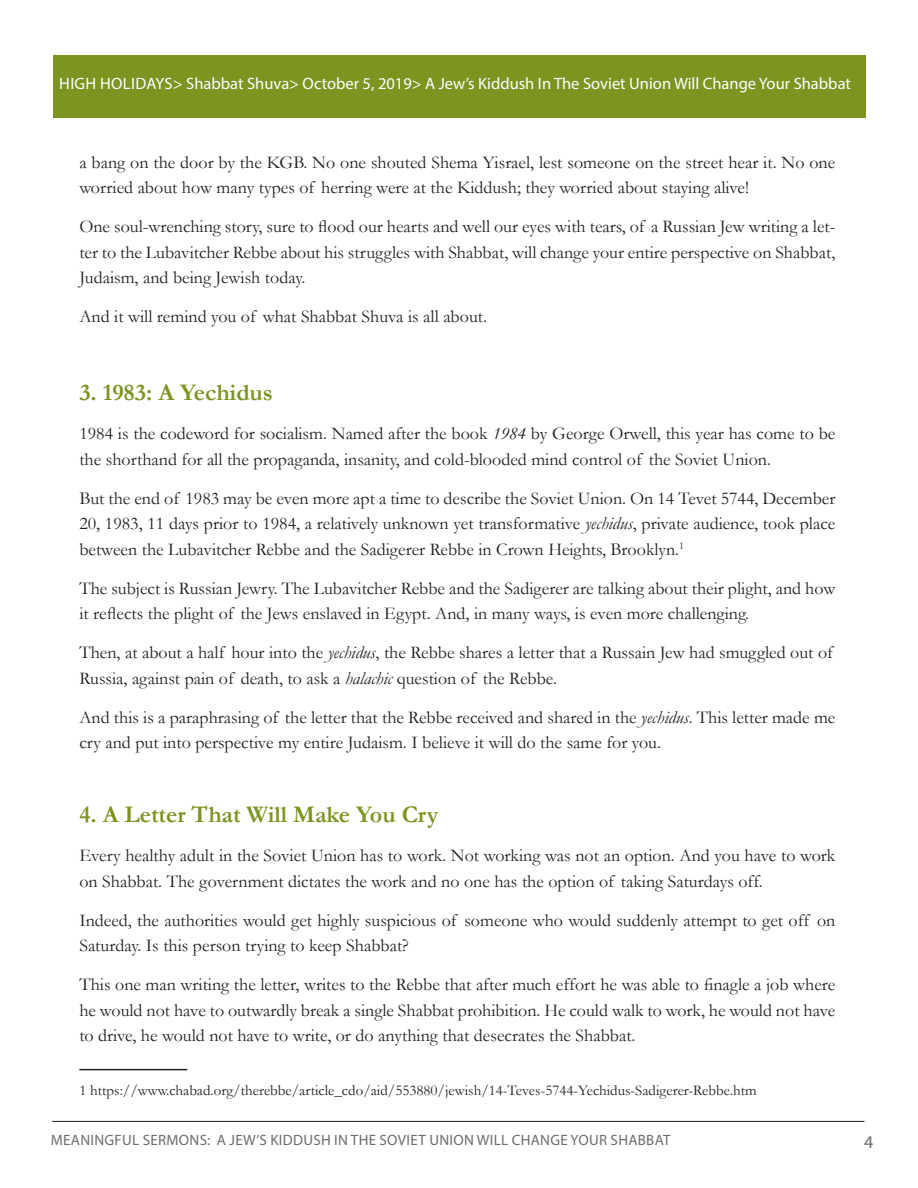
<style>
.page{position:relative;width:918px;height:1188px;background:#fff}
.page>*{position:absolute;margin:0;border:0;box-sizing:border-box;transform-origin:0 0}
.t1{font:700 24px "Garamond";color:#7c9420}
.t2{font:18px/25.5px "Garamond";color:#231f20}
.t3{font:18px "Myriad Pro";color:#6c6d70}
.t4{font:16.5px "Myriad Pro";color:#fff}
.t5{font:15px "Garamond";color:#231f20}
.t6{font:15px "Myriad Pro";letter-spacing:.02em;color:#6c6d70}
.s1{font-style:italic}
</style>
<div class="page">
<hr style="left:52px;top:1121px;width:812px;height:1px;background:#231f20">
<div style="left:54px;top:55px;width:812px;height:63px;background:#7c9420"></div>
<hr style="left:79px;top:1069px;width:108px;height:1px;background:#231f20">
<p class="t4" style="left:59px;top:73px;width:793px">HIGH HOLIDAYS&gt; Shabbat Shuva&gt; October 5, 2019&gt; A Jew’s Kiddush In The Soviet Union Will Change Your Shabbat</p>
<p class="t2" style="left:79px;top:149px;width:757px">a bang on the door by the KGB. No one shouted Shema Yisrael, lest someone on the street hear it. No one worried about how many types of herring were at the Kiddush; they worried about staying alive!</p>
<p class="t2" style="left:79px;top:213px;width:758px;text-align:justify">One soul-wrenching story, sure to flood our hearts and well our eyes with tears, of a Russian Jew writing a let&shy;ter to the Lubavitcher Rebbe about his struggles with Shabbat, will change your entire perspective on Shabbat, Judaism, and being Jewish today.</p>
<p class="t2" style="left:79px;top:303px;width:409px">And it will remind you of what Shabbat Shuva is all about.</p>
<p class="t1" style="left:79px;top:376px;width:195px">3. 1983: A Yechidus</p>
<p class="t2" style="left:79px;top:420px;width:758px">1984 is the codeword for socialism. Named after the book <span class="s1">1984</span> by George Orwell, this year has come to be the shorthand for all the propaganda, insanity, and cold-blooded mind control of the Soviet Union.</p>
<p class="t2" style="left:79px;top:485px;width:758px;text-align:justify">But the end of 1983 may be even more apt a time to describe the Soviet Union. On 14 Tevet 5744, December 20, 1983, 11 days prior to 1984, a relatively unknown yet transformative <span class="s1">yechidus</span>, private audience, took place between the Lubavitcher Rebbe and the Sadigerer Rebbe in Crown Heights, Brooklyn.<sup>1</sup></p>
<p class="t2" style="left:79px;top:575px;width:758px">The subject is Russian Jewry. The Lubavitcher Rebbe and the Sadigerer are talking about their plight, and how it reflects the plight of the Jews enslaved in Egypt. And, in many ways, is even more challenging.</p>
<p class="t2" style="left:79px;top:639px;width:755px">Then, at about a half hour into the <span class="s1">yechidus</span>, the Rebbe shares a letter that a Russain Jew had smuggled out of<br>Russia, against pain of death, to ask a <span class="s1">halachic</span> question of the Rebbe.</p>
<p class="t2" style="left:79px;top:704px;width:758px">And this is a paraphrasing of the letter that the Rebbe received and shared in the <span class="s1">yechidus</span>. This letter made me cry and put into perspective my entire Judaism. I believe it will do the same for you.</p>
<p class="t1" style="left:79px;top:799px;width:361px">4. A Letter That Will Make You Cry</p>
<p class="t2" style="left:79px;top:843px;width:757px">Every healthy adult in the Soviet Union has to work. Not working was not an option. And you have to work on Shabbat. The government dictates the work and no one has the option of taking Saturdays off.</p>
<p class="t2" style="left:79px;top:907px;width:758px">Indeed, the authorities would get highly suspicious of someone who would suddenly attempt to get off on<br>Saturday. Is this person trying to keep Shabbat?</p>
<p class="t2" style="left:79px;top:972px;width:758px;text-align:justify">This one man writing the letter, writes to the Rebbe that after much effort he was able to finagle a job where he would not have to outwardly break a single Shabbat prohibition. He could walk to work, he would not have to drive, he would not have to write, or do anything that desecrates the Shabbat.</p>
<p class="t5" style="left:79px;top:1080px;width:679px">1 https://www.chabad.org/therebbe/article_cdo/aid/553880/jewish/14-Teves-5744-Yechidus-Sadigerer-Rebbe.htm</p>
<p class="t6" style="left:51px;top:1131px;width:621px">MEANINGFUL SERMONS: A JEW’S KIDDUSH IN THE SOVIET UNION WILL CHANGE YOUR SHABBAT</p>
<p class="t3" style="left:864px;top:1131px;width:11px">4</p>
</div>
